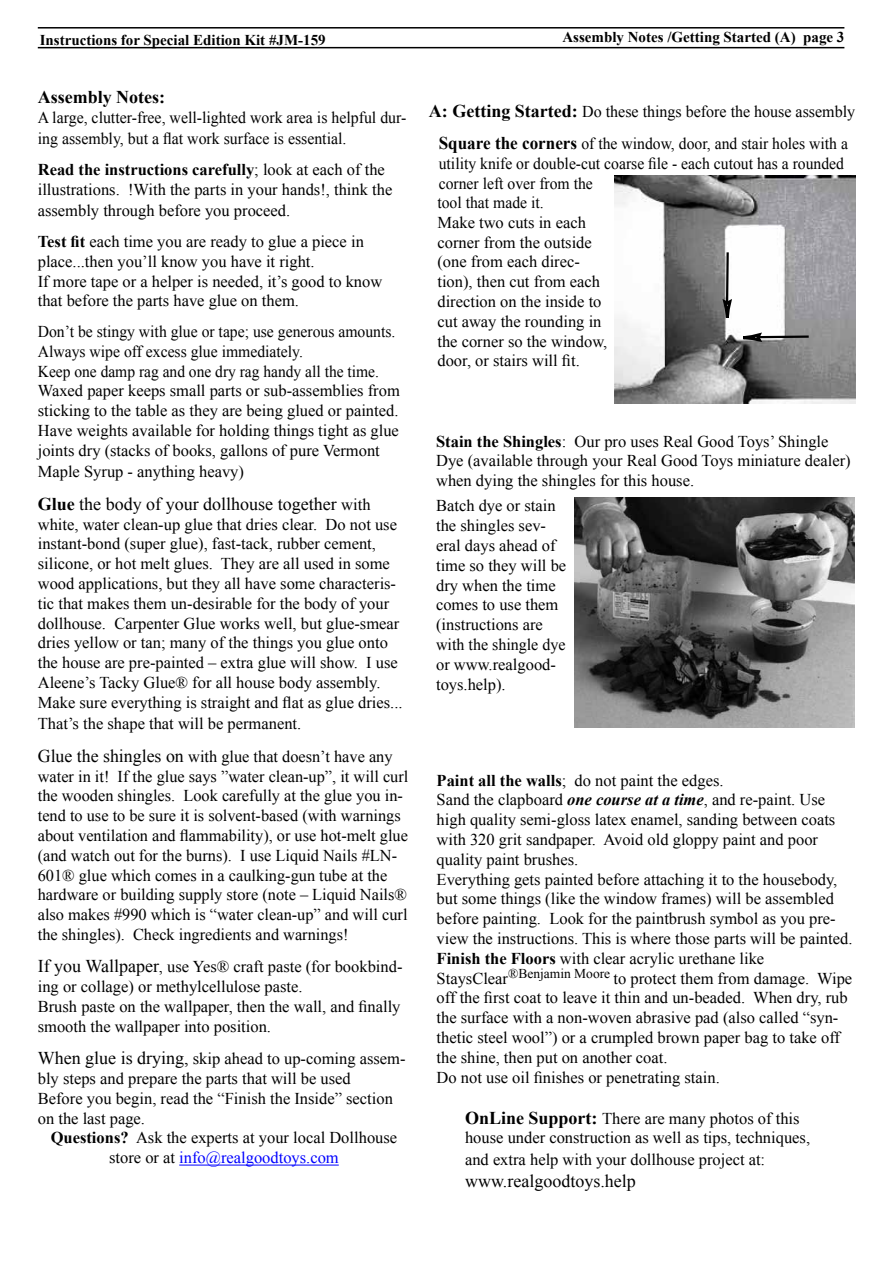
<style>
.page{position:relative;width:893px;height:1263px;background:#fff}
.page>*{position:absolute;margin:0;border:0;box-sizing:border-box;transform-origin:0 0}
.t1{font:18px "Times New Roman";color:#000}
.t2{font:700 18px "Times New Roman";color:#000}
.t3{font:16.5px/19.8px "Times New Roman";color:#000}
.t4{font:16.5px/19.8px "Times New Roman";color:#000;scale:.95 1}
.t5{font:16.5px/21.6px "Times New Roman";color:#000;scale:.96 1}
.t6{font:700 15px "Times New Roman";color:#000}
.s1{font-weight:700}
.s2{font-size:16.5px}
.s3{font-size:18px}
.s4{color:#00f}
.s5{font-weight:700;font-size:18px}
.s6{font-weight:700;font-style:italic}
</style>
<div class="page">
<img style="left:615px;top:175px;width:240px;height:228px">
<hr style="left:38px;top:27px;width:806px;height:2px;background:#000">
<hr style="left:38px;top:47px;width:806px;height:1px;background:#000">
<hr style="left:179px;top:1165px;width:160px;height:1px;background:#00f">
<img style="left:575px;top:498px;width:280px;height:229px">
<svg style="left:720px;top:250px;width:14px;height:71px"></svg>
<svg style="left:740px;top:330px;width:71px;height:14px"></svg>
<p class="t6" style="left:40px;top:29px;width:287px">Instructions for Special Edition Kit #JM-159</p>
<p class="t6" style="left:562px;top:26px;width:284px">Assembly Notes /Getting Started (A) page 3</p>
<p class="t2" style="left:38px;top:84px;width:129px">Assembly Notes:</p>
<p class="t5" style="left:38px;top:106px;width:385px">A large, clutter-free, well-lighted work area is helpful dur&shy;ing assembly, but a flat work surface is essential.</p>
<p class="t3" style="left:38px;top:159px;width:356px"><span class="s1">Read the instructions carefully</span>; look at each of the illustrations. !With the parts in your hands!, think the</p>
<p class="t3" style="left:38px;top:195px;width:328px;line-height:30.6px">assembly through before you proceed.<br><span class="s1">Test fit</span> each time you are ready to glue a piece in</p>
<p class="t3" style="left:38px;top:251px;width:346px">place...then you’ll know you have it right.<br>If more tape or a helper is needed, it’s good to know that before the parts have glue on them.</p>
<p class="t4" style="left:38px;top:321px;width:383px">Don’t be stingy with glue or tape; use generous amounts.<br>Always wipe off excess glue immediately.<br>Keep one damp rag and one dry rag handy all the time.<br>Waxed paper keeps small parts or sub-assemblies from sticking to the table as they are being glued or painted.<br>Have weights available for holding things tight as glue joints dry (stacks of books, gallons of pure Vermont</p>
<p class="t3" style="left:38px;top:462px;width:208px">Maple Syrup - anything heavy)</p>
<p class="t1" style="left:38px;top:492px;width:334px"><span class="s1">Glue</span> the body of your dollhouse together <span class="s2">with</span></p>
<p class="t3" style="left:38px;top:514px;width:366px">white, water clean-up glue that dries clear. Do not use instant-bond (super glue), fast-tack, rubber cement, silicone, or hot melt glues. They are all used in some wood applications, but they all have some characteris&shy;tic that makes them un-desirable for the body of your dollhouse. Carpenter Glue works well, but glue-smear dries yellow or tan; many of the things you glue onto the house are pre-painted – extra glue will show. I use Aleene’s Tacky Glue® for all house body assembly.<br>Make sure everything is straight and flat as glue dries...</p>
<p class="t3" style="left:38px;top:707px;width:356px;line-height:32.4px">That’s the shape that will be permanent.<br><span class="s3">Glue the shingles on</span> with glue that doesn’t have any</p>
<p class="t3" style="left:38px;top:766px;width:372px">water in it! If the glue says ”water clean-up”, it will curl the wooden shingles. Look carefully at the glue you in&shy;tend to use to be sure it is solvent-based (with warnings about ventilation and flammability), or use hot-melt glue (and watch out for the burns). I use Liquid Nails #LN-601® glue which comes in a caulking-gun tube at the hardware or building supply store (note – Liquid Nails® also makes #990 which is “water clean-up” and will curl the shingles). Check ingredients and warnings!</p>
<p class="t3" style="left:38px;top:957px;width:366px"><span class="s3">If you Wallpaper</span>, use Yes® craft paste (for bookbind&shy;ing or collage) or methylcellulose paste.<br>Brush paste on the wallpaper, then the wall, and finally smooth the wallpaper into position.</p>
<p class="t3" style="left:38px;top:1048px;width:369px"><span class="s3">When glue is drying,</span> skip ahead to up-coming assem&shy;bly steps and prepare the parts that will be used<br>Before you begin, read the “Finish the Inside” section on the last page.</p>
<p class="t3" style="left:51px;top:1128px;width:348px;text-align:center"><span class="s1">Questions?</span> Ask the experts at your local Dollhouse store or at <span class="s4">info@realgoodtoys.com</span></p>
<p class="t3" style="left:429px;top:102px;width:428px"><span class="s5">A: Getting Started:</span> Do these things before the house assembly</p>
<p class="t4" style="left:439px;top:133px;width:432px"><span class="s5">Square the corners</span> of the window, door, and stair holes with a utility knife or double-cut coarse file - each cutout has a rounded corner left over from the</p>
<p class="t4" style="left:437px;top:192px;width:180px">tool that made it.<br>Make two cuts in each corner from the outside (one from each direc&shy;tion), then cut from each direction on the inside to cut away the rounding in the corner so the window, door, or stairs will fit.</p>
<p class="t3" style="left:436px;top:431px;width:416px"><span class="s1">Stain the Shingles</span>: Our pro uses Real Good Toys’ Shingle<br>Dye (available through your Real Good Toys miniature dealer) when dying the shingles for this house.</p>
<p class="t3" style="left:436px;top:496px;width:132px">Batch dye or stain the shingles sev&shy;eral days ahead of time so they will be dry when the time comes to use them (instructions are with the shingle dye or www.realgood&shy;toys.help).</p>
<p class="t3" style="left:437px;top:770px;width:417px"><span class="s1">Paint all the walls</span>; do not paint the edges.<br>Sand the clapboard <span class="s6">one course at a time</span>, and re-paint. Use high quality semi-gloss latex enamel, sanding between coats with 320 grit sandpaper. Avoid old gloppy paint and poor quality paint brushes.<br>Everything gets painted before attaching it to the housebody, but some things (like the window frames) will be assembled before painting. Look for the paintbrush symbol as you pre&shy;view the instructions. This is where those parts will be painted.<br><span class="s1">Finish the Floors</span> with clear acrylic urethane like StaysClear<sup>®Benjamin</sup> <sup>Moore</sup> to protect them from damage. Wipe off the first coat to leave it thin and un-beaded. When dry, rub the surface with a non-woven abrasive pad (also called “syn&shy;thetic steel wool”) or a crumpled brown paper bag to take off the shine, then put on another coat.<br>Do not use oil finishes or penetrating stain.</p>
<p class="t3" style="left:465px;top:1108px;width:347px"><span class="s5">OnLine Support:</span> There are many photos of this house under construction as well as tips, techniques,</p>
<p class="t3" style="left:465px;top:1149px;width:302px">and extra help with your dollhouse project at:</p>
<p class="t1" style="left:465px;top:1168px;width:172px">www.realgoodtoys.help</p>
</div>
